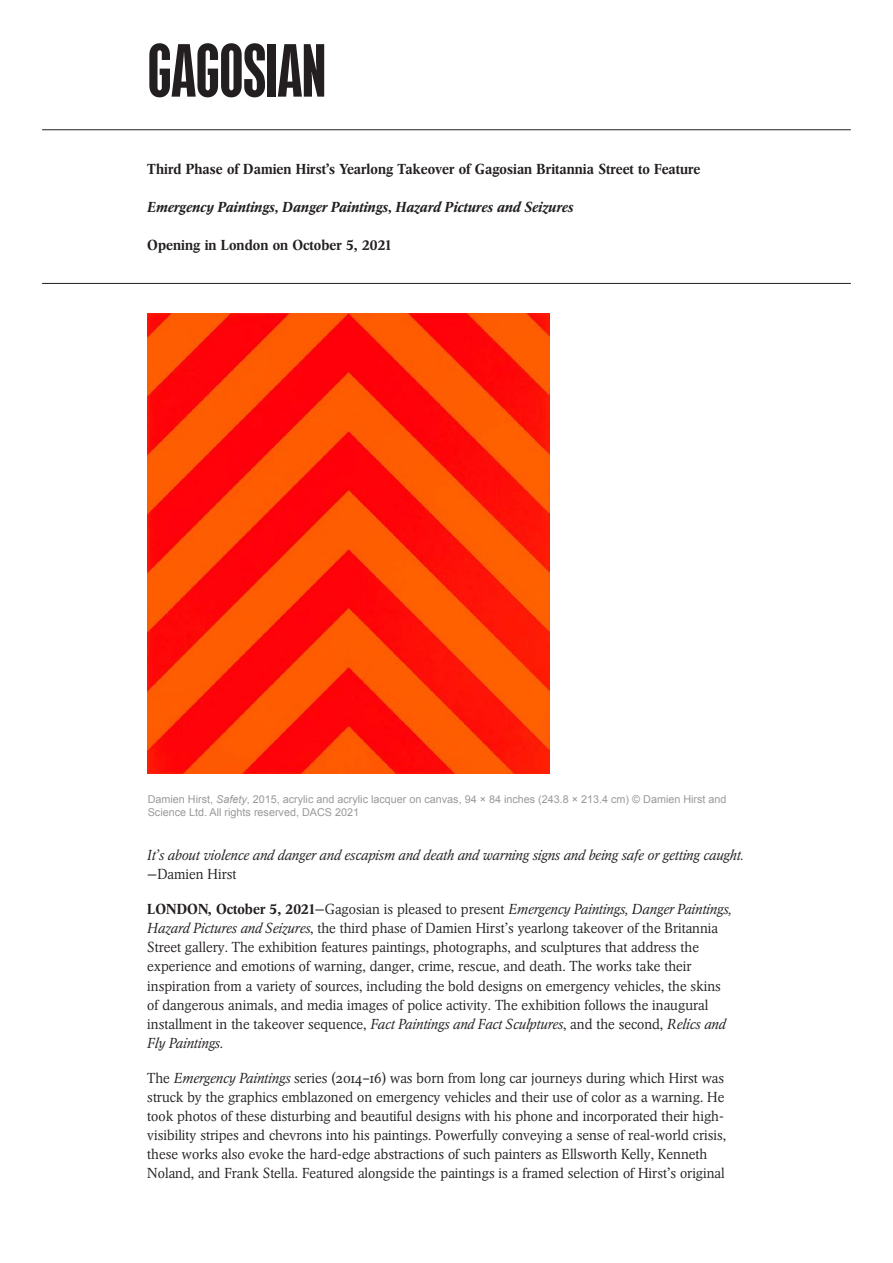
<style>
.page{position:relative;width:893px;height:1263px;background:#fff}
.page>*{position:absolute;margin:0;border:0;box-sizing:border-box;transform-origin:0 0}
.Artist_exhibition_na{font:75px "GAGOSIANHEADLINE";color:#231f20}
.t1{font:300 14.4px/19px "Arena New BQ";letter-spacing:.005em;color:#231f20}
.t2{font:500 14.4px "Arena New BQ";letter-spacing:.005em;color:#231f20}
.t3{font:italic 300 14.4px/19px "Arena New BQ";letter-spacing:.005em;color:#231f20}
.t4{font:italic 500 14.4px "Arena New BQ";letter-spacing:.005em;color:#231f20}
.t5{font:10.8px/12.9px "Arial";color:#989999}
.s1{font-style:italic}
.s2{font-style:normal}
.s3{font-weight:500}
</style>
<div class="page">
<hr style="left:42px;top:129px;width:809px;height:1px;background:#231f20">
<img style="left:148px;top:314px;width:402px;height:460px">
<hr style="left:42px;top:283px;width:809px;height:1px;background:#231f20">
<p class="Artist_exhibition_na" style="left:148px;top:39px;width:180px">GAGOSIAN</p>
<p class="t2" style="left:147px;top:160px;width:555px">Third Phase of Damien Hirst’s Yearlong Takeover of Gagosian Britannia Street to Feature</p>
<p class="t4" style="left:147px;top:198px;width:427px">Emergency Paintings, Danger Paintings, Hazard Pictures and Seizures</p>
<p class="t2" style="left:147px;top:236px;width:245px">Opening in London on October 5, 2021</p>
<p class="t5" style="left:148px;top:793px;width:580px">Damien Hirst, <span class="s1">Safety</span>, 2015, acrylic and acrylic lacquer on canvas, 94 × 84 inches (243.8 × 213.4 cm) © Damien Hirst and<br>Science Ltd. All rights reserved, DACS 2021</p>
<p class="t3" style="left:147px;top:846px;width:598px">It’s about violence and danger and escapism and death and warning signs and being safe or getting caught. <span class="s2">—Damien Hirst</span></p>
<p class="t1" style="left:147px;top:900px;width:586px"><span class="s3">LONDON, October 5, 2021</span>—Gagosian is pleased to present <span class="s1">Emergency Paintings, Danger Paintings, Hazard Pictures and Seizures</span>, the third phase of Damien Hirst’s yearlong takeover of the Britannia Street gallery. The exhibition features paintings, photographs, and sculptures that address the experience and emotions of warning, danger, crime, rescue, and death. The works take their inspiration from a variety of sources, including the bold designs on emergency vehicles, the skins of dangerous animals, and media images of police activity. The exhibition follows the inaugural installment in the takeover sequence, <span class="s1">Fact Paintings and Fact Sculptures</span>, and the second, <span class="s1">Relics and Fly Paintings</span>.</p>
<p class="t1" style="left:147px;top:1068px;width:580px">The <span class="s1">Emergency Paintings</span> series (2014–16) was born from long car journeys during which Hirst was struck by the graphics emblazoned on emergency vehicles and their use of color as a warning. He took photos of these disturbing and beautiful designs with his phone and incorporated their high&shy;visibility stripes and chevrons into his paintings. Powerfully conveying a sense of real-world crisis, these works also evoke the hard-edge abstractions of such painters as Ellsworth Kelly, Kenneth Noland, and Frank Stella. Featured alongside the paintings is a framed selection of Hirst’s original</p>
</div>
